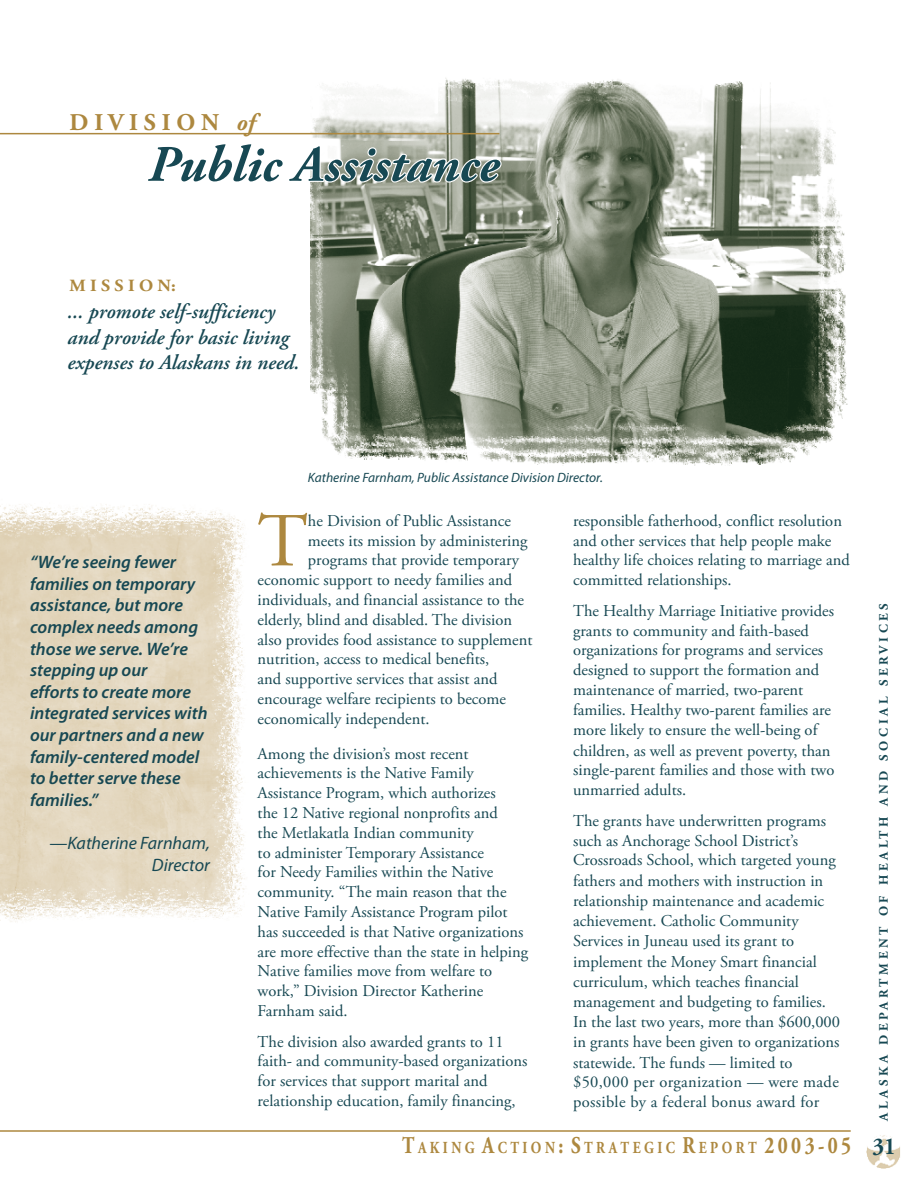
<style>
.page{position:relative;width:918px;height:1188px;background:#fff}
.page>*{position:absolute;margin:0;border:0;box-sizing:border-box;transform-origin:0 0}
.Body_Text{font:76.2px "Adobe Garamond Pro";color:#ad883f}
.t1{font:italic 700 51px "Adobe Garamond Pro";color:#174853}
.t2{font:700 24px "Adobe Garamond Pro";color:#ad883f}
.t3{font:italic 600 21px/25.2px "Adobe Garamond Pro";color:#174853}
.Drop_Quote{font:italic 600 18px/21.6px "Myriad Pro";color:#174853}
.Drop_Quote-2{font:italic 18px/21.6px "Myriad Pro";color:#174853;text-align:right}
.t4{font:700 17.1px "Adobe Garamond Pro";color:#ad883f;scale:1.05 1}
.t5{font:700 16.8px "Adobe Garamond Pro";letter-spacing:.255em;color:#ad883f;scale:.8 1}
.Body_Text-2{font:16.5px/19.8px "Adobe Garamond Pro";color:#174853}
.Photo_Caption{font:italic 13.5px "Myriad Pro";color:#174853}
.t6{font:700 12.9px "Adobe Garamond Pro";letter-spacing:.28em;color:#174853}
.s1{font-style:italic}
.s2{font-size:24px}
.s3{font-size:24px;color:#174853}
</style>
<div class="page">
<hr style="left:0;top:1130px;width:851px;height:2px;background:#ad883f">
<img style="left:867px;top:1135px;width:33px;height:34px">
<img style="left:310px;top:79px;width:538px;height:387px">
<hr style="left:0;top:133px;width:500px;height:1px;background:#ad883f">
<svg style="left:145px;top:78px;width:358px;height:243px"></svg>
<img style="left:0;top:504px;width:245px;height:418px">
<p class="t2" style="left:70px;top:108px;width:187px">D I V I S I O N <span class="s1">of</span></p>
<p class="t1" style="left:148px;top:135px;width:353px">Public Assistance</p>
<p class="t4" style="left:70px;top:276px;width:103px">M I S S I O N:</p>
<p class="t3" style="left:68px;top:300px;width:233px">... promote self-sufficiency and provide for basic living expenses to Alaskans in need.</p>
<p class="Photo_Caption" style="left:308px;top:470px;width:297px">Katherine Farnham, Public Assistance Division Director.</p>
<p class="Drop_Quote" style="left:30px;top:552px;width:179px">“We’re seeing fewer families on temporary assistance, but more complex needs among those we serve. We’re stepping up our<br>efforts to create more integrated services with our partners and a new family-centered model to better serve these families.”</p>
<p class="Drop_Quote-2" style="left:49px;top:833px;width:162px">—Katherine Farnham,<br>Director</p>
<p class="Body_Text" style="left:258px;top:495px;width:52px">T</p>
<p class="Body_Text-2" style="left:308px;top:511px;width:205px">he Division of Public Assistance</p>
<p class="Body_Text-2" style="left:573px;top:511px;width:278px">responsible fatherhood, conflict resolution and other services that help people make healthy life choices relating to marriage and committed relationships.</p>
<p class="Body_Text-2" style="left:573px;top:601px;width:263px">The Healthy Marriage Initiative provides grants to community and faith-based organizations for programs and services designed to support the formation and maintenance of married, two-parent families. Healthy two-parent families are more likely to ensure the well-being of children, as well as prevent poverty, than single-parent families and those with two unmarried adults.</p>
<p class="Body_Text-2" style="left:573px;top:811px;width:269px">The grants have underwritten programs such as Anchorage School District’s Crossroads School, which targeted young fathers and mothers with instruction in relationship maintenance and academic achievement. Catholic Community Services in Juneau used its grant to implement the Money Smart financial curriculum, which teaches financial management and budgeting to families.<br>In the last two years, more than $600,000 in grants have been given to organizations statewide. The funds — limited to $50,000 per organization — were made possible by a federal bonus award for</p>
<p class="Body_Text-2" style="left:308px;top:531px;width:221px">meets its mission by administering</p>
<p class="Body_Text-2" style="left:308px;top:551px;width:213px">programs that provide temporary</p>
<p class="Body_Text-2" style="left:258px;top:571px;width:256px">economic support to needy families and</p>
<p class="Body_Text-2" style="left:258px;top:590px;width:268px">individuals, and financial assistance to the</p>
<p class="Body_Text-2" style="left:258px;top:610px;width:256px">elderly, blind and disabled. The division</p>
<p class="Body_Text-2" style="left:258px;top:630px;width:276px">also provides food assistance to supplement</p>
<p class="Body_Text-2" style="left:258px;top:650px;width:233px">nutrition, access to medical benefits,</p>
<p class="Body_Text-2" style="left:258px;top:670px;width:241px">and supportive services that assist and</p>
<p class="Body_Text-2" style="left:258px;top:689px;width:250px">encourage welfare recipients to become</p>
<p class="Body_Text-2" style="left:258px;top:709px;width:174px">economically independent.</p>
<p class="Body_Text-2" style="left:258px;top:744px;width:272px">Among the division’s most recent achievements is the Native Family Assistance Program, which authorizes<br>the 12 Native regional nonprofits and<br>the Metlakatla Indian community<br>to administer Temporary Assistance<br>for Needy Families within the Native community. “The main reason that the Native Family Assistance Program pilot has succeeded is that Native organizations are more effective than the state in helping Native families move from welfare to work,” Division Director Katherine Farnham said.</p>
<p class="Body_Text-2" style="left:258px;top:1032px;width:271px">The division also awarded grants to 11 faith- and community-based organizations for services that support marital and relationship education, family financing,</p>
<p class="t6" style="left:876px;top:1121px;width:519px;rotate:-90deg">ALASKA DEPARTMENT OF HEALTH AND SOCIAL SERVICES</p>
<p class="t5" style="left:402px;top:1138px;width:619px"><span class="s2">T</span> AKING <span class="s2">A</span> CTION <span class="s2">: S</span> TRATEGIC <span class="s2">R</span> EPORT <span class="s2">2 0 0 3 - 0 5</span> <span class="s3">31</span></p>
</div>
